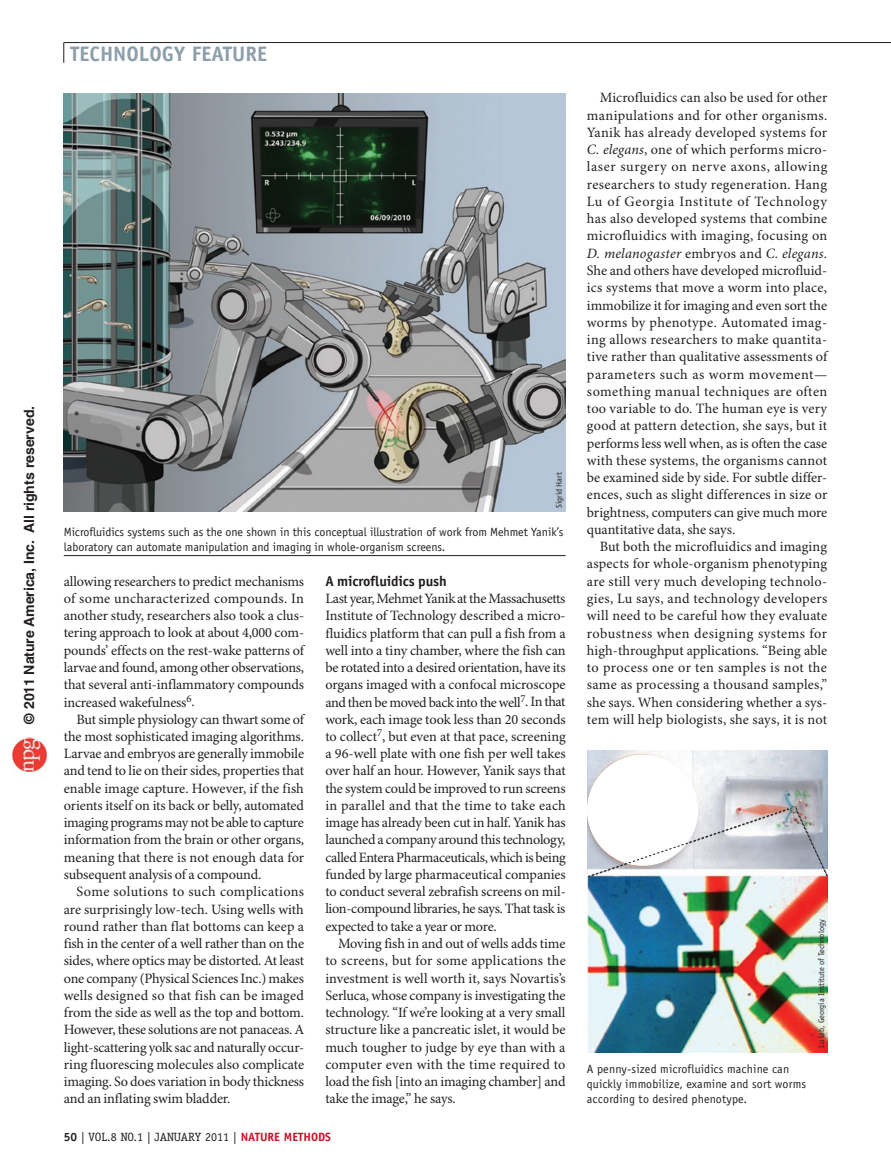
<style>
.page{position:relative;width:891px;height:1175px;background:#fff}
.page>*{position:absolute;margin:0;border:0;box-sizing:border-box;transform-origin:0 0}
.t1{font:700 21px "Officina Sans Std";color:#8c9faa}
.t2{font:14.25px/17.2px "Minion Pro";letter-spacing:-.01em;color:#231f20;text-align:justify}
.t3{font:700 14.25px "Officina Sans Std";letter-spacing:-.01em;color:#231f20}
.t4{font:700 14.1px "Helvetica LT Std";color:#231f20}
.t5{font:12px/15px "Officina Sans Std";color:#231f20}
.t6{font:12px "Officina Serif Std";color:#231f20}
.t7{font:8.25px "Officina Sans Std";letter-spacing:-.005em;color:#231f20}
.s1{font-style:inherit}
.s2{font-family:"Officina Sans Std";font-weight:700}
.s3{font-family:"Officina Sans Std";font-weight:700;color:#c41324}
.s4{font-style:italic}
</style>
<div class="page">
<svg style="left:64px;top:43px;width:1px;height:20px"></svg>
<hr style="left:64px;top:42px;width:827px;height:1px;background:#231f20">
<img style="left:64px;top:93px;width:502px;height:419px">
<hr style="left:64px;top:555px;width:502px;height:1px;background:#231f20">
<img style="left:587px;top:750px;width:240px;height:302px">
<div style="left:587px;top:755px;width:111px;height:110px;background:#fff;border-radius:50%"></div>
<svg style="left:587px;top:807px;width:240px;height:71px"></svg>
<img style="left:12px;top:738px;width:34px;height:34px">
<p class="t4" style="left:21px;top:723px;width:319px;rotate:-90deg">© 201<span class="s1">1</span> Nature America, Inc. All rights reserved.</p>
<h1 class="t1" style="left:70px;top:41px;width:199px">TECHNOLOGY FEATURE</h1>
<p class="t7" style="left:554px;top:507px;width:37px;rotate:-90deg">Sigrid Hart</p>
<p class="t5" style="left:64px;top:524px;width:501px">Microfluidics systems such as the one shown in this conceptual illustration of work from Mehmet Yanik’s laboratory can automate manipulation and imaging in whole-organism screens.</p>
<p class="t2" style="left:64px;top:573px;width:242px">allowing researchers to predict mechanisms of some uncharacterized compounds. In another study, researchers also took a clus&shy;tering approach to look at about 4,000 com&shy;pounds’ effects on the rest-wake patterns of larvae and found, among other observations, that several anti-inflammatory compounds increased wakefulness<sup>6</sup>.</p>
<p class="t2" style="left:64px;top:711px;width:242px;text-indent:13px">But simple physiology can thwart some of the most sophisticated imaging algorithms.<br>Larvae and embryos are generally immobile and tend to lie on their sides, properties that enable image capture. However, if the fish orients itself on its back or belly, automated imaging programs may not be able to capture information from the brain or other organs, meaning that there is not enough data for subsequent analysis of a compound.</p>
<p class="t2" style="left:64px;top:883px;width:242px;text-indent:13px">Some solutions to such complications are surprisingly low-tech. Using wells with round rather than flat bottoms can keep a fish in the center of a well rather than on the sides, where optics may be distorted. At least one company (Physical Sciences Inc.) makes wells designed so that fish can be imaged from the side as well as the top and bottom.<br>However, these solutions are not panaceas. A light-scattering yolk sac and naturally occur&shy;ring fluorescing molecules also complicate imaging. So does variation in body thickness and an inflating swim bladder.</p>
<p class="t3" style="left:325px;top:572px;width:123px">A MICROFLUIDICS PUSH</p>
<p class="t2" style="left:325px;top:590px;width:242px">Last year, Mehmet Yanik at the Massachusetts Institute of Technology described a micro&shy;fluidics platform that can pull a fish from a well into a tiny chamber, where the fish can be rotated into a desired orientation, have its organs imaged with a confocal microscope and then be moved back into the well<sup>7</sup>. In that work, each image took less than 20 seconds to collect<sup>7</sup>, but even at that pace, screening a 96-well plate with one fish per well takes over half an hour. However, Yanik says that the system could be improved to run screens in parallel and that the time to take each image has already been cut in half. Yanik has launched a company around this technology, called Entera Pharmaceuticals, which is being funded by large pharmaceutical companies to conduct several zebrafish screens on mil&shy;lion-compound libraries, he says. That task is expected to take a year or more.</p>
<p class="t2" style="left:325px;top:935px;width:242px;text-indent:13px">Moving fish in and out of wells adds time to screens, but for some applications the investment is well worth it, says Novartis’s Serluca, whose company is investigating the technology. “If we’re looking at a very small structure like a pancreatic islet, it would be much tougher to judge by eye than with a computer even with the time required to load the fish [into an imaging chamber] and take the image,” he says.</p>
<p class="t6" style="left:64px;top:1130px;width:269px"><span class="s2">50</span> | VOL.8 NO.1 | JANUARY 2011 | <span class="s3">NATURE METHODS</span></p>
<p class="t2" style="left:587px;top:90px;width:242px;text-indent:13px">Microfluidics can also be used for other manipulations and for other organisms.<br>Yanik has already developed systems for <span class="s4">C. elegans</span>, one of which performs micro&shy;laser surgery on nerve axons, allowing researchers to study regeneration. Hang Lu of Georgia Institute of Technology has also developed systems that combine microfluidics with imaging, focusing on <span class="s4">D. melanogaster</span> embryos and <span class="s4">C. elegans</span>.<br>She and others have developed microfluid&shy;ics systems that move a worm into place, immobilize it for imaging and even sort the worms by phenotype. Automated imag&shy;ing allows researchers to make quantita&shy;tive rather than qualitative assessments of parameters such as worm movement— something manual techniques are often too variable to do. The human eye is very good at pattern detection, she says, but it performs less well when, as is often the case with these systems, the organisms cannot be examined side by side. For subtle differ&shy;ences, such as slight differences in size or brightness, computers can give much more quantitative data, she says.</p>
<p class="t2" style="left:587px;top:538px;width:242px;text-indent:13px">But both the microfluidics and imaging aspects for whole-organism phenotyping are still very much developing technolo&shy;gies, Lu says, and technology developers will need to be careful how they evaluate robustness when designing systems for high-throughput applications. “Being able to process one or ten samples is not the same as processing a thousand samples,” she says. When considering whether a sys&shy;tem will help biologists, she says, it is not</p>
<p class="t5" style="left:587px;top:1061px;width:221px">A penny-sized microfluidics machine can quickly immobilize, examine and sort worms according to desired phenotype.</p>
<p class="t7" style="left:817px;top:1047px;width:130px;rotate:-90deg">Lu lab, Georgia Institute of Technology</p>
</div>
